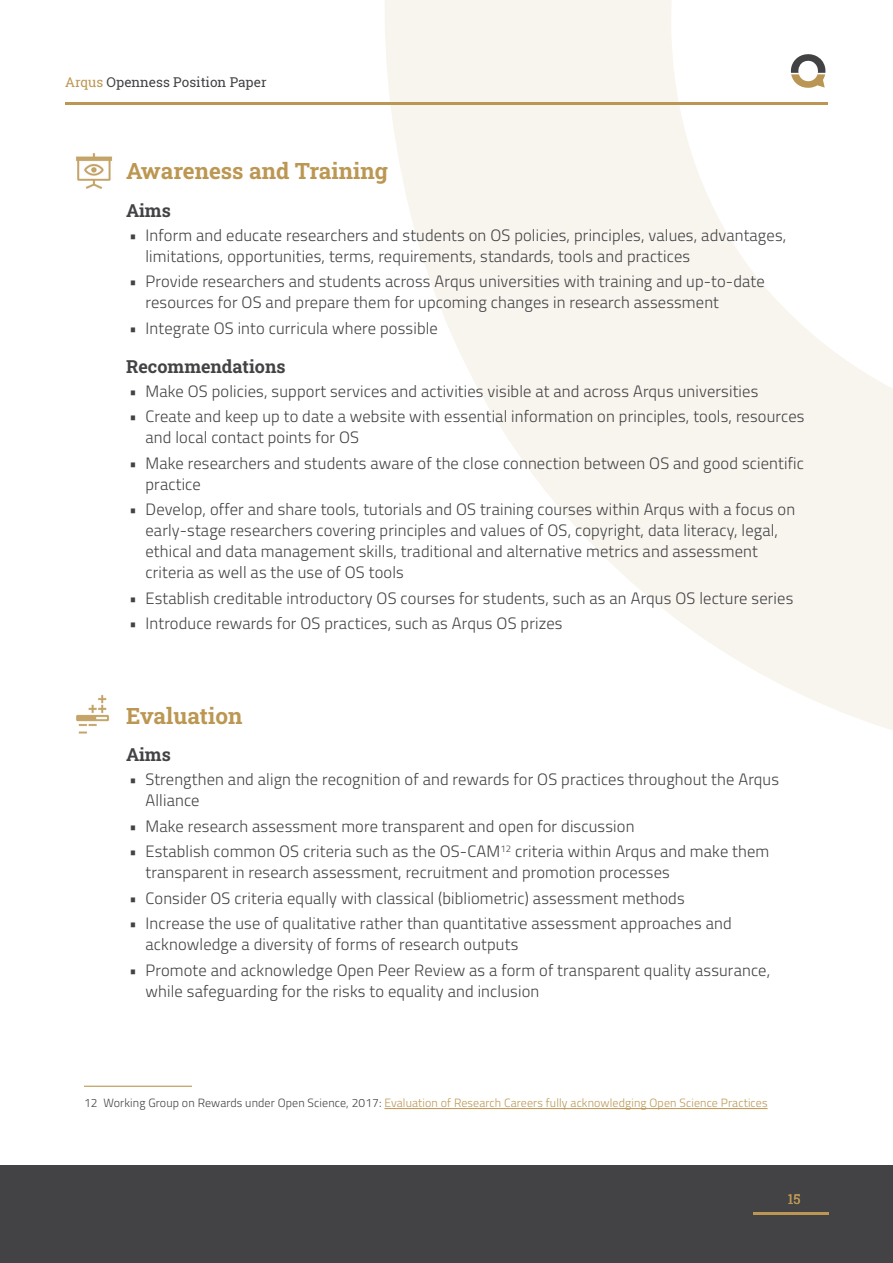
<style>
.page{position:relative;width:893px;height:1263px;background:#fff}
.page>*{position:absolute;margin:0;border:0;box-sizing:border-box;transform-origin:0 0}
.t1{font:700 22.5px "Roboto Slab";color:#bc9753}
.t2{font:700 18px "Roboto Slab";color:#434345}
.t3{font:300 16.5px/21px "Titillium";letter-spacing:.01em;color:#434345}
.t4{font:13.5px "Roboto Slab";color:#424245}
.t5{font:13.5px "Roboto Slab";color:#bc9753}
.t6{font:300 12px "Titillium";letter-spacing:.01em;color:#bc9753}
.s1{color:#bc9753}
.s2{color:#434345}
</style>
<div class="page">
<div style="left:0;top:1165px;width:893px;height:98px;background:#434345"></div>
<hr style="left:65px;top:102px;width:763px;height:3px;background:#bc9753">
<hr style="left:753px;top:1212px;width:76px;height:3px;background:#bc9753">
<svg style="left:385px;top:0;width:508px;height:730px;fill:#f8f4ee"></svg>
<hr style="left:84px;top:1086px;width:108px;height:1px;background:#bc9753">
<hr style="left:384px;top:1108px;width:384px;height:1px;background:#bc9753">
<img style="left:76px;top:695px;width:34px;height:39px">
<img style="left:76px;top:153px;width:37px;height:36px">
<p class="t4" style="left:65px;top:73px;width:203px"><span class="s1">Arqus</span> Openness Position Paper</p>
<h1 class="t1" style="left:126px;top:156px;width:263px">Awareness and Training</h1>
<p class="t2" style="left:126px;top:198px;width:46px">Aims</p>
<p class="t3" style="left:146px;top:224px;width:642px;text-indent:-16px">• Inform and educate researchers and students on OS policies, principles, values, advantages, limitations, opportunities, terms, requirements, standards, tools and practices</p>
<p class="t3" style="left:146px;top:270px;width:621px;text-indent:-16px">• Provide researchers and students across Arqus universities with training and up-to-date resources for OS and prepare them for upcoming changes in research assessment</p>
<p class="t3" style="left:129px;top:317px;width:310px">• Integrate OS into curricula where possible</p>
<p class="t2" style="left:126px;top:354px;width:161px">Recommendations</p>
<p class="t3" style="left:129px;top:380px;width:631px">• Make OS policies, support services and activities visible at and across Arqus universities</p>
<p class="t3" style="left:146px;top:405px;width:660px;text-indent:-16px">• Create and keep up to date a website with essential information on principles, tools, resources and local contact points for OS</p>
<p class="t3" style="left:146px;top:452px;width:660px;text-indent:-16px">• Make researchers and students aware of the close connection between OS and good scientific practice</p>
<p class="t3" style="left:146px;top:498px;width:651px;text-indent:-16px">• Develop, offer and share tools, tutorials and OS training courses within Arqus with a focus on early-stage researchers covering principles and values of OS, copyright, data literacy, legal, ethical and data management skills, traditional and alternative metrics and assessment criteria as well as the use of OS tools</p>
<p class="t3" style="left:129px;top:587px;width:666px">• Establish creditable introductory OS courses for students, such as an Arqus OS lecture series</p>
<p class="t3" style="left:129px;top:612px;width:435px">• Introduce rewards for OS practices, such as Arqus OS prizes</p>
<h1 class="t1" style="left:126px;top:700px;width:118px">Evaluation</h1>
<p class="t2" style="left:126px;top:742px;width:46px">Aims</p>
<p class="t3" style="left:146px;top:768px;width:635px;text-indent:-16px">• Strengthen and align the recognition of and rewards for OS practices throughout the Arqus<br>Alliance</p>
<p class="t3" style="left:129px;top:815px;width:507px">• Make research assessment more transparent and open for discussion</p>
<p class="t3" style="left:146px;top:840px;width:625px;text-indent:-17px">• Establish common OS criteria such as the OS-CAM<sup>12</sup> criteria within Arqus and make them transparent in research assessment, recruitment and promotion processes</p>
<p class="t3" style="left:129px;top:887px;width:557px">• Consider OS criteria equally with classical (bibliometric) assessment methods</p>
<p class="t3" style="left:146px;top:912px;width:588px;text-indent:-16px">• Increase the use of qualitative rather than quantitative assessment approaches and acknowledge a diversity of forms of research outputs</p>
<p class="t3" style="left:146px;top:959px;width:626px;text-indent:-16px">• Promote and acknowledge Open Peer Review as a form of transparent quality assurance, while safeguarding for the risks to equality and inclusion</p>
<p class="t6" style="left:84px;top:1094px;width:685px"><span class="s2">12 Working Group on Rewards under Open Science, 2017:</span> Evaluation of Research Careers fully acknowledging Open Science Practices</p>
<p class="t5" style="left:788px;top:1189px;width:14px">15</p>
</div>
